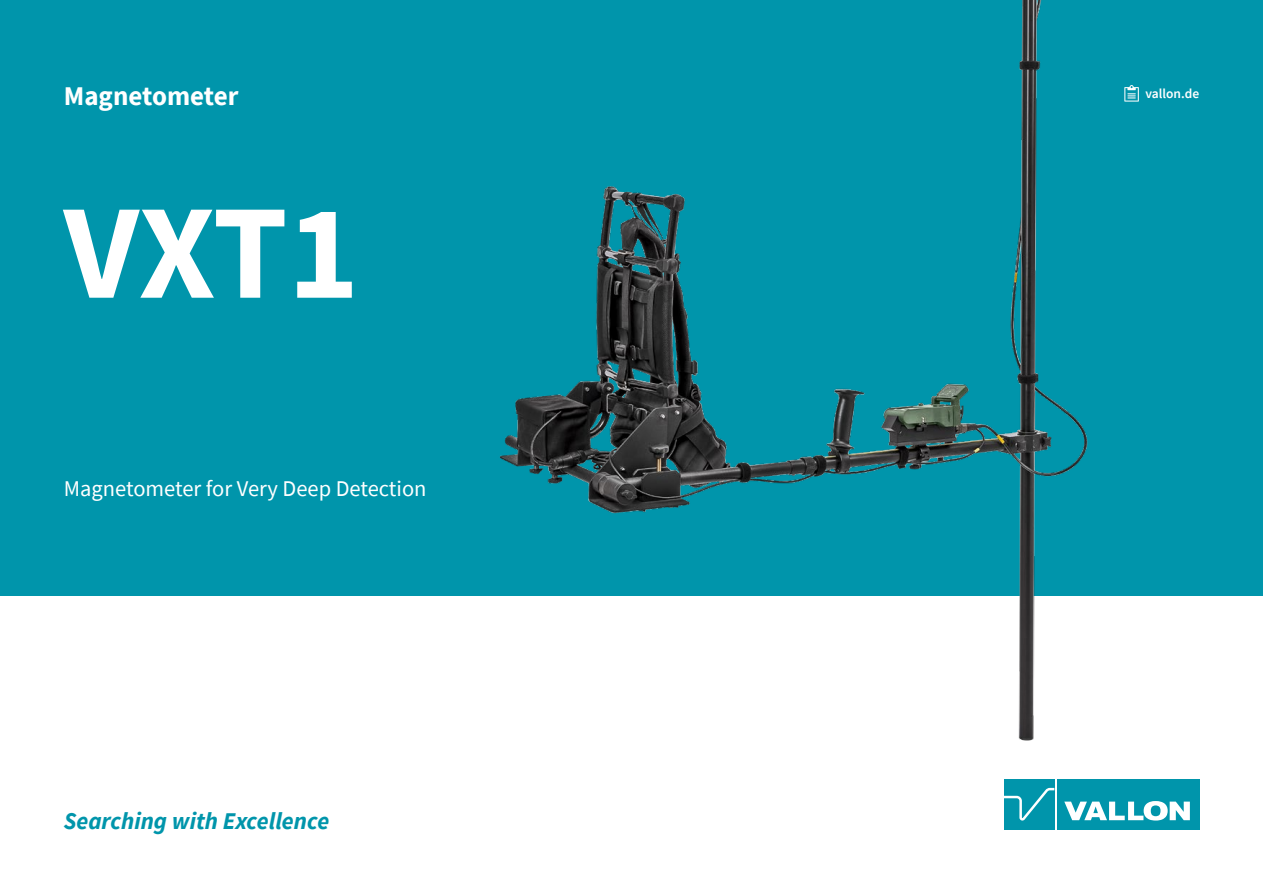
<style>
.page{position:relative;width:1263px;height:893px;background:#fff}
.page>*{position:absolute;margin:0;border:0;box-sizing:border-box;transform-origin:0 0}
.t1{font:700 135px "Source Sans Pro";color:#fff}
.t2{font:700 27px "Source Sans Pro";color:#fff}
.t3{font:italic 700 24px "Source Sans Pro";color:#0095ab}
.t4{font:22.5px "Source Sans Pro";color:#fff}
.t5{font:600 13.5px "Source Sans Pro";color:#fff}
</style>
<div class="page">
<div style="left:1057px;top:779px;width:142px;height:50px;background:#0095ab"></div>
<svg style="left:1064px;top:801px;width:126px;height:19px"></svg>
<div style="left:1004px;top:779px;width:50px;height:50px;background:#0095ab"></div>
<svg style="left:1004px;top:788px;width:50px;height:32px"></svg>
<div style="left:0;top:0;width:1263px;height:595px;background:#0095ab"></div>
<svg style="left:1124px;top:85px;width:15px;height:17px"></svg>
<img style="left:496px;top:0;width:595px;height:741px">
<p class="t2" style="left:64px;top:78px;width:176px">Magnetometer</p>
<h1 class="t1" style="left:64px;top:161px;width:297px">VXT1</h1>
<p class="t4" style="left:64px;top:474px;width:364px">Magnetometer for Very Deep Detection</p>
<p class="t3" style="left:64px;top:805px;width:267px">Searching with Excellence</p>
<p class="t5" style="left:1145px;top:85px;width:55px">vallon.de</p>
</div>
